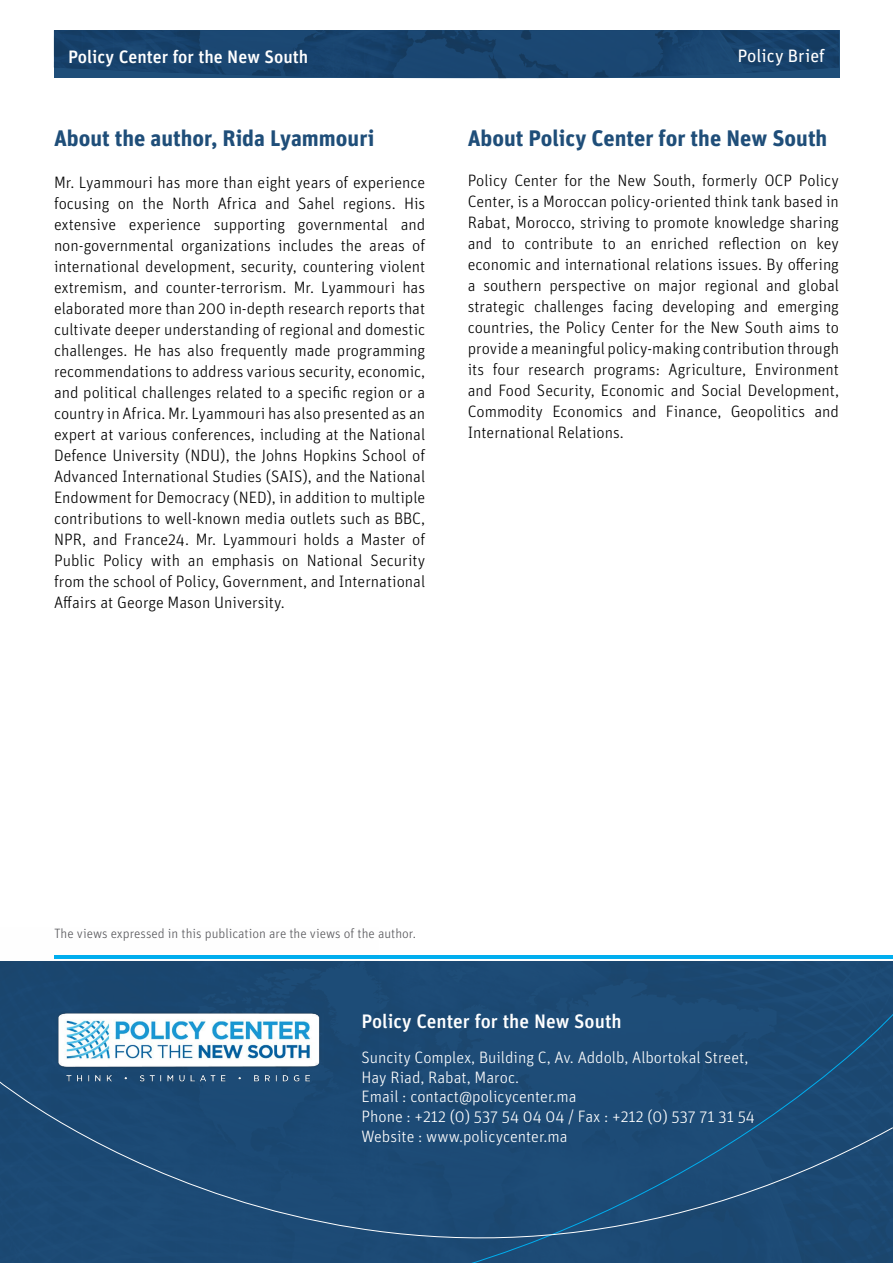
<style>
.page{position:relative;width:893px;height:1263px;background:#fff}
.page>*{position:absolute;margin:0;border:0;box-sizing:border-box;transform-origin:0 0}
.t1{font:700 22.5px "Unit Pro";color:#1f4e79}
.t2{font:500 19.5px "Unit Pro";color:#fff}
.t3{font:500 18px "Unit Pro";color:#fff}
.t4{font:18px "Unit Pro";color:#fff}
.t5{font:300 16.5px/21px "Unit Pro";color:#000;text-align:justify}
.t6{font:300 16.5px/19.8px "Unit Pro";color:#fff}
.t7{font:300 13.5px "Unit Pro";color:#58585c}
</style>
<div class="page">
<img style="left:54px;top:30px;width:785px;height:49px">
<div style="left:379px;top:962px;width:514px;height:52px;background:#1c4a74"></div>
<hr style="left:54px;top:955px;width:839px;height:4px;background:#00aeef">
<div style="left:379px;top:1014px;width:514px;height:67px;background:#1e4c77"></div>
<div style="left:0;top:1081px;width:893px;height:182px;background:#1c4a75"></div>
<img style="left:0;top:961px;width:379px;height:203px">
<p class="t3" style="left:68px;top:45px;width:242px">Policy Center for the New South</p>
<p class="t4" style="left:737px;top:44px;width:89px">Policy Brief</p>
<h1 class="t1" style="left:54px;top:123px;width:322px">About the author, Rida Lyammouri</h1>
<p class="t5" style="left:54px;top:171px;width:373px">Mr. Lyammouri has more than eight years of experience focusing on the North Africa and Sahel regions. His extensive experience supporting governmental and non-governmental organizations includes the areas of international development, security, countering violent extremism, and counter-terrorism. Mr. Lyammouri has elaborated more than 200 in-depth research reports that cultivate deeper understanding of regional and domestic challenges. He has also frequently made programming recommendations to address various security, economic, and political challenges related to a specific region or a country in Africa. Mr. Lyammouri has also presented as an expert at various conferences, including at the National Defence University (NDU), the Johns Hopkins School of Advanced International Studies (SAIS), and the National Endowment for Democracy (NED), in addition to multiple contributions to well-known media outlets such as BBC, NPR, and France24. Mr. Lyammouri holds a Master of Public Policy with an emphasis on National Security from the school of Policy, Government, and International Affairs at George Mason University.</p>
<h1 class="t1" style="left:468px;top:123px;width:361px">About Policy Center for the New South</h1>
<p class="t5" style="left:468px;top:170px;width:373px">Policy Center for the New South, formerly OCP Policy Center, is a Moroccan policy-oriented think tank based in Rabat, Morocco, striving to promote knowledge sharing and to contribute to an enriched reflection on key economic and international relations issues. By offering a southern perspective on major regional and global strategic challenges facing developing and emerging countries, the Policy Center for the New South aims to provide a meaningful policy-making contribution through its four research programs: Agriculture, Environment and Food Security, Economic and Social Development, Commodity Economics and Finance, Geopolitics and International Relations.</p>
<p class="t7" style="left:54px;top:925px;width:363px">The views expressed in this publication are the views of the author.</p>
<p class="t2" style="left:361px;top:1008px;width:262px">Policy Center for the New South</p>
<p class="t6" style="left:361px;top:1047px;width:395px">Suncity Complex, Building C, Av. Addolb, Albortokal Street, Hay Riad, Rabat, Maroc.<br>Email : contact@policycenter.ma<br>Phone : +212 (0) 537 54 04 04 / Fax : +212 (0) 537 71 31 54<br>Website : www.policycenter.ma</p>
</div>
